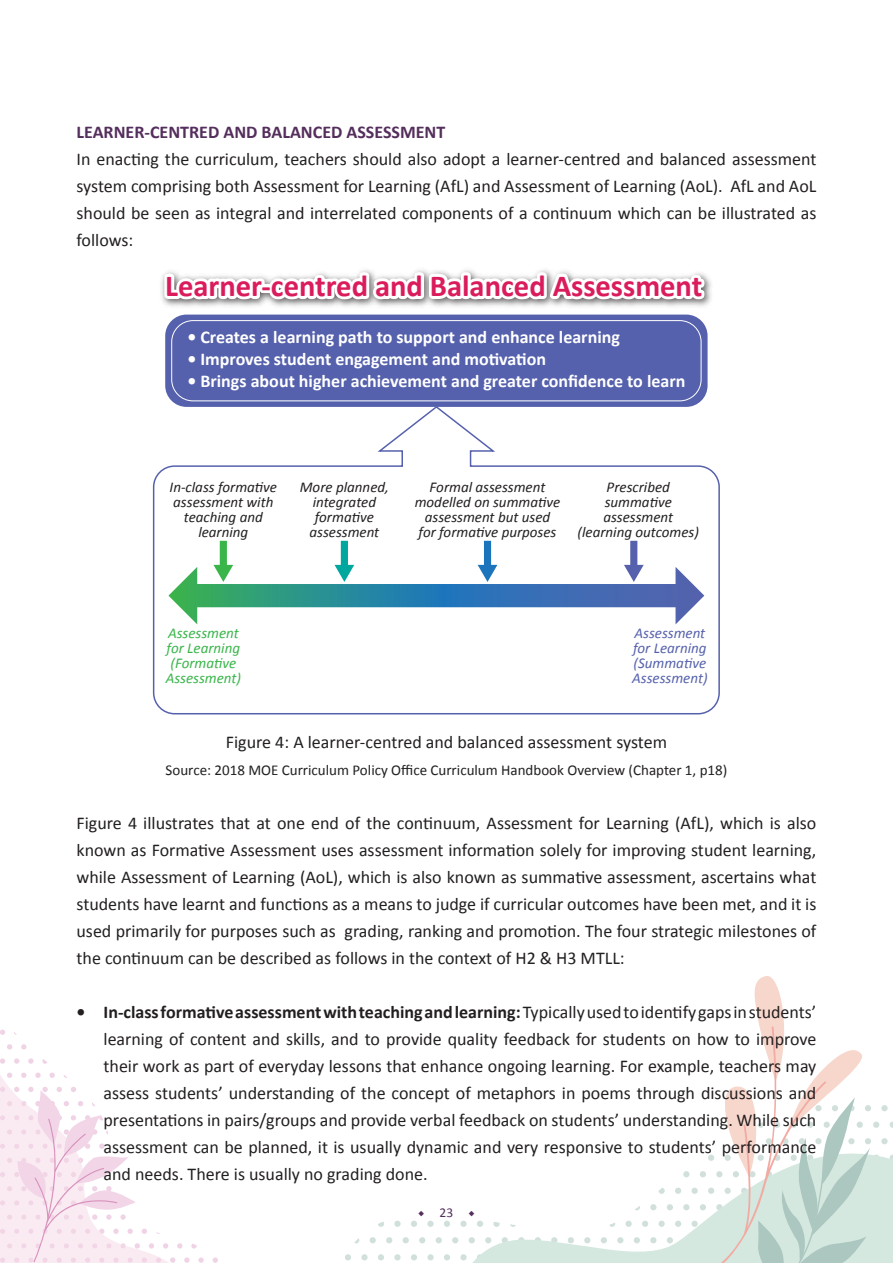
<style>
.page{position:relative;width:893px;height:1263px;background:#fff}
.page>*{position:absolute;margin:0;border:0;box-sizing:border-box;transform-origin:0 0}
.t1{font:700 30.6px "Calibri";color:#da1c5c}
.t2{font:18px/27px "Calibri";color:#231f20;text-align:justify}
.t3{font:700 18px "Calibri";color:#fff}
.t4{font:700 18px "Calibri";color:#542e5c}
.t5{font:italic 15px/15px "Calibri";color:#231f20;text-align:center}
.t6{font:15px "Calibri";color:#231f20}
.t7{font:italic 15px/15px "Calibri";color:#39b54a;text-align:center}
.t8{font:italic 15px/15px "Calibri";color:#5561ac}
.t9{font:13.5px "Minion Pro";color:#542e5c}
.s1{font-weight:700}
.s2{font-family:"Calibri"}
</style>
<div class="page">
<svg style="left:378px;top:1222px;width:6px;height:5px"></svg>
<div style="left:394px;top:1221px;width:7px;height:6px;background:#d1e0db;border-radius:50%"></div>
<svg style="left:411px;top:1221px;width:6px;height:6px"></svg>
<div style="left:427px;top:1221px;width:7px;height:6px;background:#d1e0db;border-radius:50%"></div>
<svg style="left:444px;top:1221px;width:6px;height:6px"></svg>
<svg style="left:354px;top:1238px;width:5px;height:5px"></svg>
<svg style="left:370px;top:1237px;width:6px;height:6px"></svg>
<svg style="left:386px;top:1237px;width:6px;height:6px"></svg>
<svg style="left:403px;top:1237px;width:6px;height:6px"></svg>
<svg style="left:419px;top:1237px;width:6px;height:6px"></svg>
<svg style="left:436px;top:1237px;width:6px;height:6px"></svg>
<svg style="left:452px;top:1237px;width:6px;height:6px"></svg>
<svg style="left:345px;top:1254px;width:6px;height:6px"></svg>
<div style="left:361px;top:1254px;width:7px;height:6px;background:#d1e0db;border-radius:50%"></div>
<svg style="left:378px;top:1254px;width:6px;height:6px"></svg>
<div style="left:394px;top:1254px;width:7px;height:6px;background:#d1e0db;border-radius:50%"></div>
<svg style="left:411px;top:1254px;width:6px;height:6px"></svg>
<div style="left:427px;top:1254px;width:7px;height:6px;background:#d1e0db;border-radius:50%"></div>
<svg style="left:444px;top:1254px;width:6px;height:6px"></svg>
<svg style="left:458px;top:1105px;width:435px;height:158px"></svg>
<svg style="left:700px;top:976px;width:179px;height:287px"></svg>
<svg style="left:213px;top:1257px;width:5px;height:6px"></svg>
<svg style="left:0;top:1029px;width:5px;height:6px"></svg>
<svg style="left:0;top:1044px;width:204px;height:219px"></svg>
<div style="left:165px;top:315px;width:543px;height:92px;background:#5561ac;border-radius:21px"></div>
<img style="left:166px;top:281px;width:546px;height:39px">
<svg style="left:161px;top:270px;width:549px;height:34px"></svg>
<div style="left:171px;top:320px;width:530px;height:81px;border:1px solid #fff;border-radius:21px"></div>
<svg style="left:152px;top:405px;width:568px;height:310px"></svg>
<p class="t4" style="left:77px;top:120px;width:370px">LEARNER-CENTRED AND BALANCED ASSESSMENT</p>
<p class="t2" style="left:77px;top:145px;width:741px">In enacting the curriculum, teachers should also adopt a learner-centred and balanced assessment system comprising both Assessment for Learning (AfL) and Assessment of Learning (AoL). AfL and AoL should be seen as integral and interrelated components of a continuum which can be illustrated as follows:</p>
<h1 class="t1" style="left:165px;top:266px;width:539px">Learner-centred and Balanced Assessment</h1>
<p class="t3" style="left:187px;top:326px;width:434px">• Creates a learning path to support and enhance learning</p>
<p class="t3" style="left:187px;top:348px;width:360px">• Improves student engagement and motivation</p>
<p class="t3" style="left:187px;top:369px;width:500px">• Brings about higher achievement and greater confidence to learn</p>
<p class="t5" style="left:170px;top:479px;width:109px">In-class formative assessment with teaching and learning</p>
<p class="t5" style="left:300px;top:479px;width:91px">More planned, integrated formative assessment</p>
<p class="t5" style="left:415px;top:479px;width:147px">Formal assessment modelled on summative assessment but used for formative purposes</p>
<p class="t5" style="left:577px;top:479px;width:123px">Prescribed summative assessment (learning outcomes)</p>
<p class="t7" style="left:166px;top:625px;width:77px">Assessment for Learning (Formative<br>Assessment)</p>
<p class="t8" style="left:632px;top:625px;width:77px">Assessment for Learning (Summative<br>Assessment)</p>
<p class="t2" style="left:226px;top:728px;width:443px">Figure 4: A learner-centred and balanced assessment system</p>
<p class="t6" style="left:166px;top:760px;width:563px">Source: 2018 MOE Curriculum Policy Office Curriculum Handbook Overview (Chapter 1, p18)</p>
<p class="t2" style="left:77px;top:809px;width:741px">Figure 4 illustrates that at one end of the continuum, Assessment for Learning (AfL), which is also known as Formative Assessment uses assessment information solely for improving student learning, while Assessment of Learning (AoL), which is also known as summative assessment, ascertains what students have learnt and functions as a means to judge if curricular outcomes have been met, and it is used primarily for purposes such as grading, ranking and promotion. The four strategic milestones of the continuum can be described as follows in the context of H2 &amp; H3 MTLL:</p>
<p class="t2" style="left:104px;top:998px;width:714px;text-indent:-27px"><span class="s1">• In-class formative assessment with teaching and learning:</span> Typically used to identify gaps in students’ learning of content and skills, and to provide quality feedback for students on how to improve their work as part of everyday lessons that enhance ongoing learning. For example, teachers may assess students’ understanding of the concept of metaphors in poems through discussions and presentations in pairs/groups and provide verbal feedback on students’ understanding. While such assessment can be planned, it is usually dynamic and very responsive to students’ performance and needs. There is usually no grading done.</p>
<p class="t9" style="left:418px;top:1204px;width:58px">◆ <span class="s2">23</span> ◆</p>
</div>
